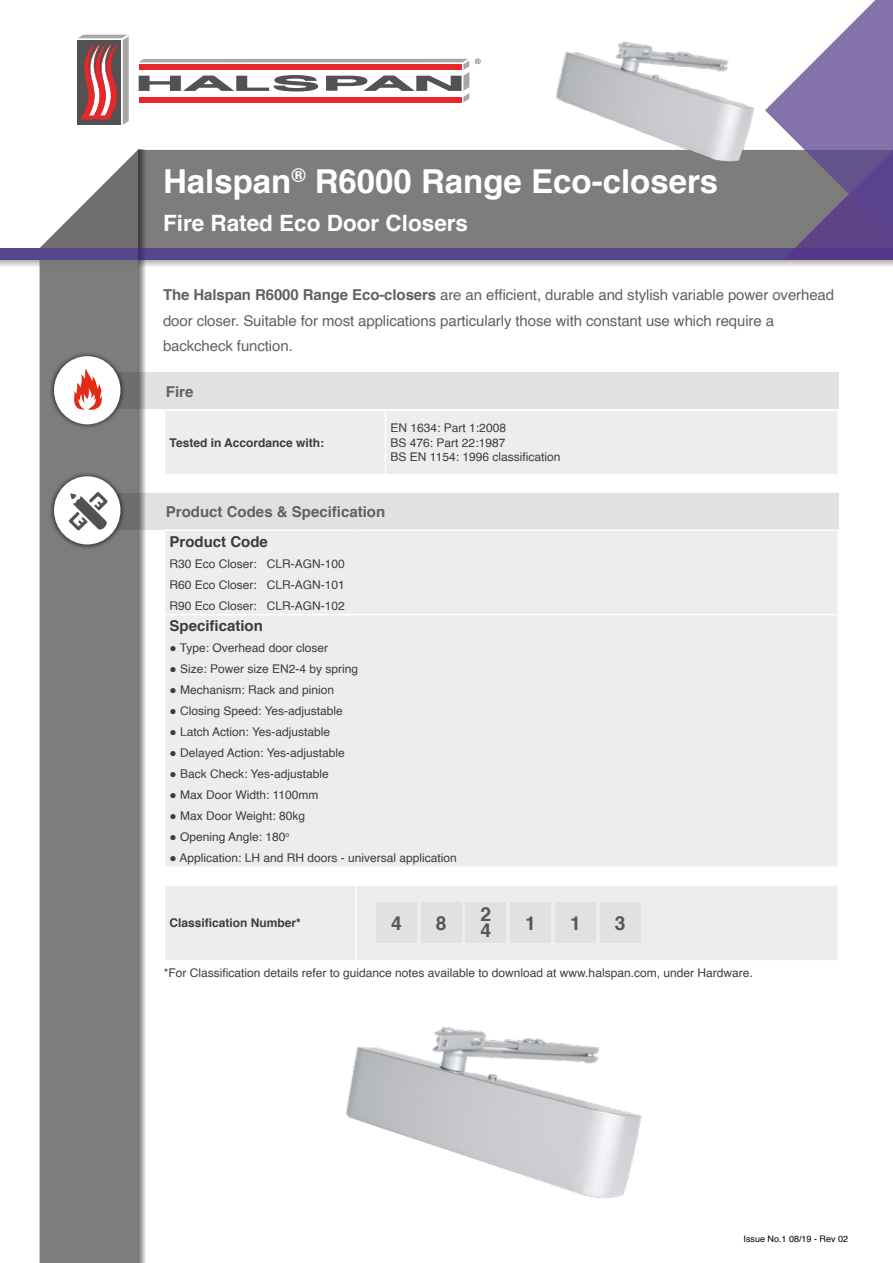
<style>
.page{position:relative;width:893px;height:1263px;background:#fff}
.page>*{position:absolute;margin:0;border:0;box-sizing:border-box;transform-origin:0 0}
.t1{font:700 33px "Helvetica";color:#fff}
.t2{font:700 22.5px "Helvetica";color:#fff}
.t3{font:700 19.35px/16.5px "Helvetica";color:#575756}
.t4{font:15px/25.5px "Helvetica";letter-spacing:-.005em;color:#616160}
.t5{font:700 15px "Helvetica";color:#616160}
.t6{font:700 15px "Helvetica";color:#3c3c3b}
.t7{font:12px/14.4px "Helvetica";color:#3c3c3b}
.t8{font:700 12px "Helvetica";color:#3c3c3b}
.t9{font:9px "Helvetica";color:#000}
.s1{font-weight:700}
</style>
<div class="page">
<div style="left:146px;top:150px;width:619px;height:98px;background:#7e7d7d"></div>
<svg style="left:0;top:259px;width:893px;height:8px;background:#c4c2cb"></svg>
<svg style="left:40px;top:150px;width:98px;height:1113px;background:#838282"></svg>
<svg style="left:475px;top:59px;width:5px;height:5px"></svg>
<svg style="left:78px;top:35px;width:51px;height:90px;background:#a57071"></svg>
<svg style="left:139px;top:59px;width:330px;height:43px"></svg>
<div style="left:0;top:248px;width:893px;height:11px;background:#56448d"></div>
<svg style="left:765px;top:0;width:128px;height:259px"></svg>
<svg style="left:138px;top:150px;width:8px;height:1113px;background:#9f9f9f"></svg>
<div style="left:165px;top:411px;width:672px;height:63px;background:#ededed"></div>
<hr style="left:385px;top:411px;width:1px;height:63px;background:#fff">
<div style="left:82px;top:373px;width:757px;height:36px;background:#e1e1e1"></div>
<div style="left:49px;top:351px;width:76px;height:79px;background:#000;opacity:.75"></div>
<div style="left:54px;top:356px;width:66px;height:68px;background:#fff;border-radius:50%"></div>
<svg style="left:74px;top:369px;width:28px;height:41px"></svg>
<div style="left:82px;top:493px;width:757px;height:36px;background:#e1e1e1"></div>
<div style="left:49px;top:471px;width:76px;height:79px;background:#000;opacity:.75"></div>
<div style="left:54px;top:476px;width:66px;height:68px;background:#fff;border-radius:50%"></div>
<svg style="left:69px;top:492px;width:39px;height:39px"></svg>
<div style="left:165px;top:531px;width:672px;height:429px;background:#ededed"></div>
<div style="left:164px;top:867px;width:674px;height:18px;background:#fff"></div>
<hr style="left:164px;top:614px;width:192px;height:1px;background:#fff">
<hr style="left:356px;top:614px;width:483px;height:1px;background:#fff">
<hr style="left:164px;top:866px;width:192px;height:2px;background:#fff">
<hr style="left:356px;top:866px;width:483px;height:2px;background:#fff">
<hr style="left:164px;top:884px;width:192px;height:2px;background:#fff">
<hr style="left:356px;top:884px;width:483px;height:2px;background:#fff">
<hr style="left:355px;top:886px;width:2px;height:74px;background:#fff">
<div style="left:376px;top:903px;width:40px;height:40px;background:#e1e1e1"></div>
<div style="left:421px;top:903px;width:40px;height:40px;background:#e1e1e1"></div>
<div style="left:466px;top:903px;width:40px;height:40px;background:#e1e1e1"></div>
<div style="left:510px;top:903px;width:41px;height:40px;background:#e1e1e1"></div>
<div style="left:555px;top:903px;width:40px;height:40px;background:#e1e1e1"></div>
<div style="left:600px;top:903px;width:40px;height:40px;background:#e1e1e1"></div>
<img style="left:548px;top:31px;width:224px;height:137px">
<img style="left:346px;top:1027px;width:296px;height:171px">
<h1 class="t1" style="left:163px;top:155px;width:557px">Halspan<sup>®</sup> R6000 Range Eco-closers</h1>
<h2 class="t2" style="left:163px;top:205px;width:307px">Fire Rated Eco Door Closers</h2>
<p class="t4" style="left:163px;top:283px;width:673px"><span class="s1">The Halspan R6000 Range Eco-closers</span> are an efficient, durable and stylish variable power overhead door closer. Suitable for most applications particularly those with constant use which require a backcheck function.</p>
<p class="t5" style="left:166px;top:380px;width:29px">Fire</p>
<p class="t8" style="left:170px;top:433px;width:156px">Tested in Accordance with:</p>
<p class="t7" style="left:391px;top:421px;width:171px">EN 1634: Part 1:2008<br>BS 476: Part 22:1987<br>BS EN 1154: 1996 classification</p>
<p class="t5" style="left:166px;top:500px;width:221px">Product Codes &amp; Specification</p>
<p class="t6" style="left:170px;top:529px;width:100px">Product Code</p>
<p class="t7" style="left:170px;top:553px;width:177px;line-height:21px;text-align:justify">R30 Eco Closer: CLR-AGN-100<br>R60 Eco Closer: CLR-AGN-101<br>R90 Eco Closer: CLR-AGN-102</p>
<p class="t6" style="left:170px;top:614px;width:95px">Specification</p>
<p class="t7" style="left:170px;top:641px;width:160px">● Type: Overhead door closer</p>
<p class="t7" style="left:170px;top:662px;width:190px">● Size: Power size EN2-4 by spring</p>
<p class="t7" style="left:170px;top:683px;width:166px">● Mechanism: Rack and pinion</p>
<p class="t7" style="left:170px;top:704px;width:175px">● Closing Speed: Yes-adjustable</p>
<p class="t7" style="left:170px;top:725px;width:162px">● Latch Action: Yes-adjustable</p>
<p class="t7" style="left:170px;top:746px;width:177px">● Delayed Action: Yes-adjustable</p>
<p class="t7" style="left:170px;top:767px;width:161px">● Back Check: Yes-adjustable</p>
<p class="t7" style="left:170px;top:788px;width:151px">● Max Door Width: 1100mm</p>
<p class="t7" style="left:170px;top:809px;width:137px">● Max Door Weight: 80kg</p>
<p class="t7" style="left:170px;top:830px;width:121px">● Opening Angle: 180<sup>o</sup></p>
<p class="t7" style="left:170px;top:851px;width:289px">● Application: LH and RH doors - universal application</p>
<p class="t8" style="left:170px;top:913px;width:133px">Classification Number*</p>
<h3 class="t3" style="left:391px;top:915px;width:12px">4</h3>
<h3 class="t3" style="left:436px;top:915px;width:12px">8</h3>
<h3 class="t3" style="left:480px;top:906px;width:12px">2<br>4</h3>
<h3 class="t3" style="left:525px;top:915px;width:12px">1</h3>
<h3 class="t3" style="left:570px;top:915px;width:12px">1</h3>
<h3 class="t3" style="left:615px;top:915px;width:12px">3</h3>
<p class="t7" style="left:164px;top:965px;width:590px">*For Classification details refer to guidance notes available to download at www.halspan.com, under Hardware.</p>
<p class="t9" style="left:743px;top:1232px;width:106px">Issue No.1 08/19 - Rev 02</p>
</div>
